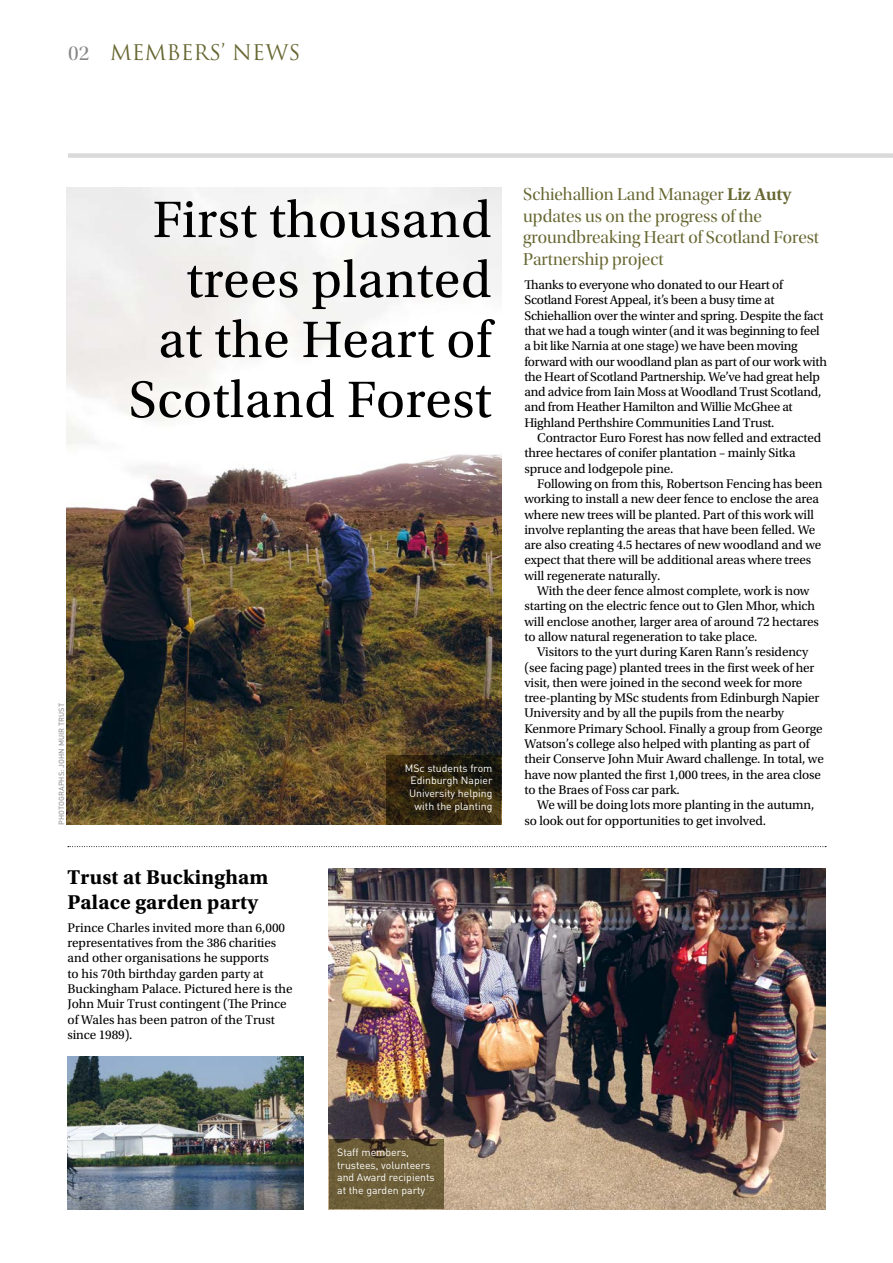
<style>
.page{position:relative;width:893px;height:1263px;background:#fff}
.page>*{position:absolute;margin:0;border:0;box-sizing:border-box;transform-origin:0 0}
.t1{font:54px/60px "Utopia Std";letter-spacing:.01em;color:#000;text-align:right}
.t2{font:700 21px/25.2px "Utopia Std";letter-spacing:.01em;color:#000}
.t3{font:21px "Trajan Pro";color:#676732}
.t4{font:18px/21.6px "Utopia Std Disp";color:#676732}
.t5{font:13.2px/15.3px "Utopia Std";letter-spacing:-.01em;color:#000}
.t6{font:10.5px/12.6px "DINOT";color:#fff;text-align:right}
.t7{font:500 7.5px "DINOT";letter-spacing:.01em;color:#9d9d9c}
.s1{font-family:"Utopia Std Disp";font-size:21.3px;color:#878787}
.s2{font-family:"Utopia Std";font-weight:600}
</style>
<div class="page">
<div style="left:68px;top:153px;width:825px;height:5px;background:#dadada"></div>
<svg style="left:68px;top:846px;width:758px;height:1px"></svg>
<img style="left:67px;top:187px;width:434px;height:638px">
<svg style="left:386px;top:755px;width:115px;height:70px"></svg>
<img style="left:329px;top:868px;width:496px;height:341px">
<img style="left:68px;top:1057px;width:235px;height:152px">
<svg style="left:329px;top:1139px;width:115px;height:70px;fill:#6d5e39"></svg>
<h2 class="t3" style="left:68px;top:39px;width:234px"><span class="s1">02</span> MEMBERS’ NEWS</h2>
<h1 class="t1" style="left:129px;top:191px;width:364px">First thousand trees planted<br>at the Heart of<br>Scotland Forest</h1>
<p class="t7" style="left:56px;top:825px;width:123px;rotate:-90deg">PHOTOGRAPHS: JOHN MUIR TRUST</p>
<p class="t6" style="left:405px;top:761px;width:89px">MSc students from<br>Edinburgh Napier<br>University helping with the planting</p>
<h2 class="t2" style="left:68px;top:864px;width:202px">Trust at Buckingham<br>Palace garden party</h2>
<p class="t5" style="left:68px;top:920px;width:226px">Prince Charles invited more than 6,000 representatives from the 386 charities and other organisations he supports<br>to his 70th birthday garden party at Buckingham Palace. Pictured here is the John Muir Trust contingent (The Prince of Wales has been patron of the Trust since 1989).</p>
<h3 class="t4" style="left:523px;top:184px;width:297px">Schiehallion Land Manager <span class="s2">Liz Auty </span>updates us on the progress of the groundbreaking Heart of Scotland Forest<br>Partnership project</h3>
<p class="t5" style="left:524px;top:277px;width:304px">Thanks to everyone who donated to our Heart of Scotland Forest Appeal, it’s been a busy time at Schiehallion over the winter and spring. Despite the fact that we had a tough winter (and it was beginning to feel a bit like Narnia at one stage) we have been moving forward with our woodland plan as part of our work with the Heart of Scotland Partnership. We’ve had great help and advice from Iain Moss at Woodland Trust Scotland, and from Heather Hamilton and Willie McGhee at Highland Perthshire Communities Land Trust.</p>
<p class="t5" style="left:524px;top:430px;width:298px;text-indent:13px">Contractor Euro Forest has now felled and extracted three hectares of conifer plantation – mainly Sitka spruce and lodgepole pine.</p>
<p class="t5" style="left:524px;top:476px;width:299px;text-indent:13px">Following on from this, Robertson Fencing has been working to install a new deer fence to enclose the area where new trees will be planted. Part of this work will involve replanting the areas that have been felled. We are also creating 4.5 hectares of new woodland and we expect that there will be additional areas where trees will regenerate naturally.</p>
<p class="t5" style="left:524px;top:583px;width:296px;text-indent:13px">With the deer fence almost complete, work is now starting on the electric fence out to Glen Mhor, which will enclose another, larger area of around 72 hectares to allow natural regeneration to take place.</p>
<p class="t5" style="left:524px;top:645px;width:301px;text-indent:13px">Visitors to the yurt during Karen Rann’s residency (see facing page) planted trees in the first week of her visit, then were joined in the second week for more tree-planting by MSc students from Edinburgh Napier University and by all the pupils from the nearby Kenmore Primary School. Finally a group from George Watson’s college also helped with planting as part of their Conserve John Muir Award challenge. In total, we have now planted the first 1,000 trees, in the area close to the Braes of Foss car park.</p>
<p class="t5" style="left:524px;top:797px;width:291px;text-indent:13px">We will be doing lots more planting in the autumn, so look out for opportunities to get involved.</p>
<p class="t6" style="left:337px;top:1145px;width:99px;text-align:left">Staff members, trustees, volunteers and Award recipients at the garden party</p>
</div>
